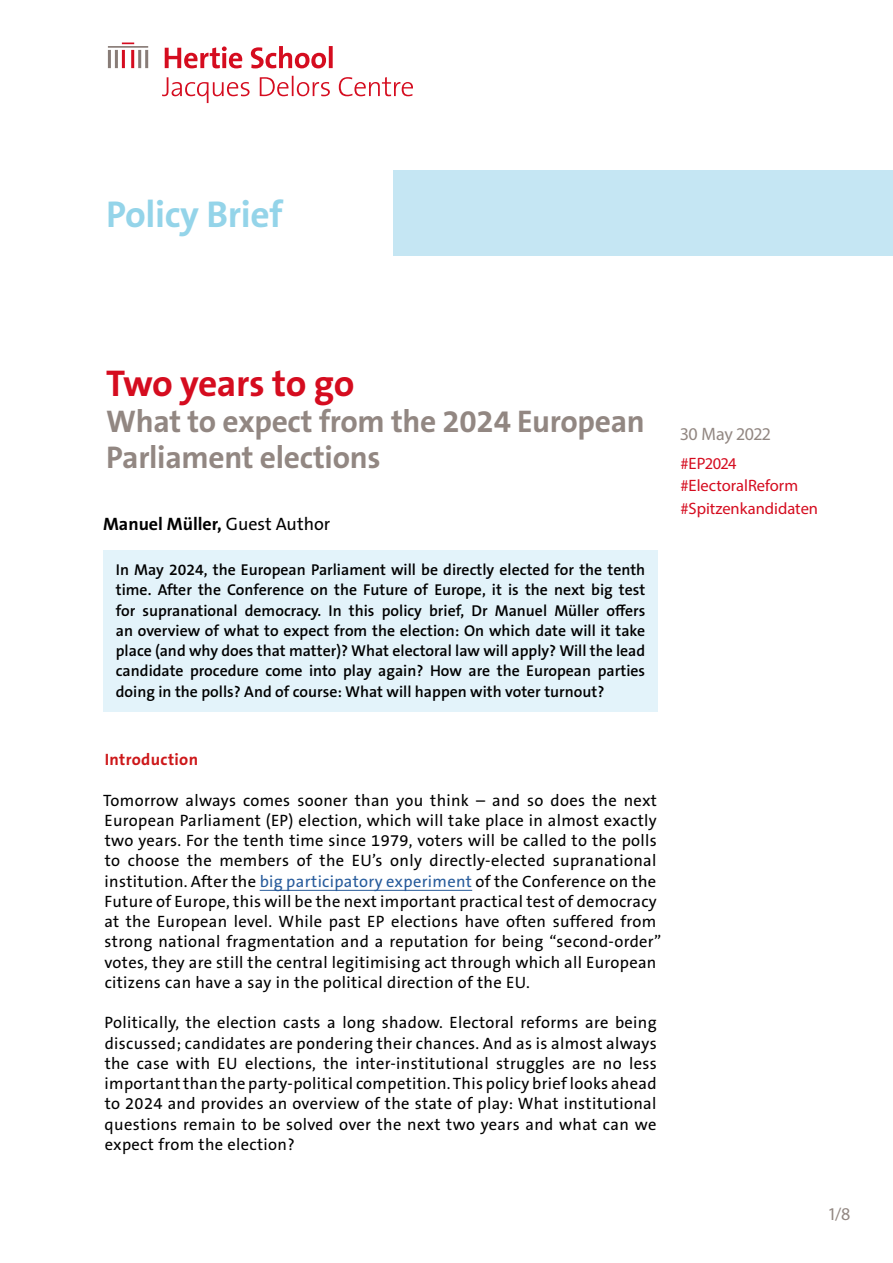
<style>
.page{position:relative;width:893px;height:1263px;background:#fff}
.page>*{position:absolute;margin:0;border:0;box-sizing:border-box;transform-origin:0 0}
.t1{font:700 37.5px "The Sans B W7";letter-spacing:-.015em;color:#d50c1f}
.t2{font:700 37.5px "The Sans B W7";letter-spacing:-.01em;color:#94d4e9}
.t3{font:700 31.5px/36px "The Sans B W7";letter-spacing:-.01em;color:#928782}
.t4{font:700 18px "The Sans B W7";color:#000}
.t5{font:18px "Myriad Pro";color:#928782}
.t6{font:16.5px/20.2px "The Sans B W5 Plain";letter-spacing:.02em;color:#000}
.t7{font:16.5px/22.5px "Myriad Pro";color:#d50c1f}
.t8{font:700 16.5px "The Sans B W7";letter-spacing:.02em;color:#cd1719}
.t9{font:600 15.75px/20.2px "The Sans B W6";color:#000;text-align:justify}
.s1{font-family:"The Sans B W5 Plain";font-weight:400}
.s2{color:#275b9b}
</style>
<div class="page">
<hr style="left:115px;top:50px;width:3px;height:18px;background:#887c77">
<hr style="left:108px;top:50px;width:3px;height:18px;background:#887c77">
<hr style="left:108px;top:46px;width:40px;height:2px;background:#887c77">
<svg style="left:122px;top:43px;width:291px;height:60px"></svg>
<div style="left:393px;top:170px;width:500px;height:85px;background:#c5e6f3"></div>
<div style="left:103px;top:551px;width:555px;height:161px;background:#e3f3fa"></div>
<hr style="left:260px;top:890px;width:212px;height:1px;background:#275b9b">
<h1 class="t2" style="left:106px;top:190px;width:178px">Policy Brief</h1>
<h1 class="t1" style="left:106px;top:359px;width:250px">Two years to go</h1>
<h2 class="t3" style="left:106px;top:403px;width:540px">What to expect from the 2024 European<br>Parliament elections</h2>
<p class="t4" style="left:103px;top:513px;width:229px">Manuel Müller, <span class="s1">Guest Author</span></p>
<p class="t9" style="left:116px;top:560px;width:531px">In May 2024, the European Parliament will be directly elected for the tenth time. After the Conference on the Future of Europe, it is the next big test for supranational democracy. In this policy brief, Dr Manuel Müller offers an overview of what to expect from the election: On which date will it take place (and why does that matter)? What electoral law will apply? Will the lead candidate procedure come into play again? How are the European parties doing in the polls? And of course: What will happen with voter turnout?</p>
<p class="t5" style="left:680px;top:423px;width:92px">30 May 2022</p>
<p class="t7" style="left:680px;top:452px;width:139px">#EP2024 #ElectoralReform #Spitzenkandidaten</p>
<p class="t8" style="left:105px;top:749px;width:95px">Introduction</p>
<p class="t6" style="left:103px;top:790px;width:559px">Tomorrow always comes sooner than you think – and so does the next European Parliament (EP) election, which will take place in almost exactly two years. For the tenth time since 1979, voters will be called to the polls to choose the members of the EU’s only directly-elected supranational institution. After the <span class="s2">big participatory experiment</span> of the Conference on the Future of Europe, this will be the next important practical test of democracy at the European level. While past EP elections have often suffered from strong national fragmentation and a reputation for being “second-order” votes, they are still the central legitimising act through which all European citizens can have a say in the political direction of the EU.</p>
<p class="t6" style="left:105px;top:1013px;width:554px;text-align:justify">Politically, the election casts a long shadow. Electoral reforms are being discussed; candidates are pondering their chances. And as is almost always the case with EU elections, the inter-institutional struggles are no less important than the party-political competition. This policy brief looks ahead to 2024 and provides an overview of the state of play: What institutional questions remain to be solved over the next two years and what can we expect from the election?</p>
<p class="t5" style="left:829px;top:1203px;width:23px">1/8</p>
</div>
